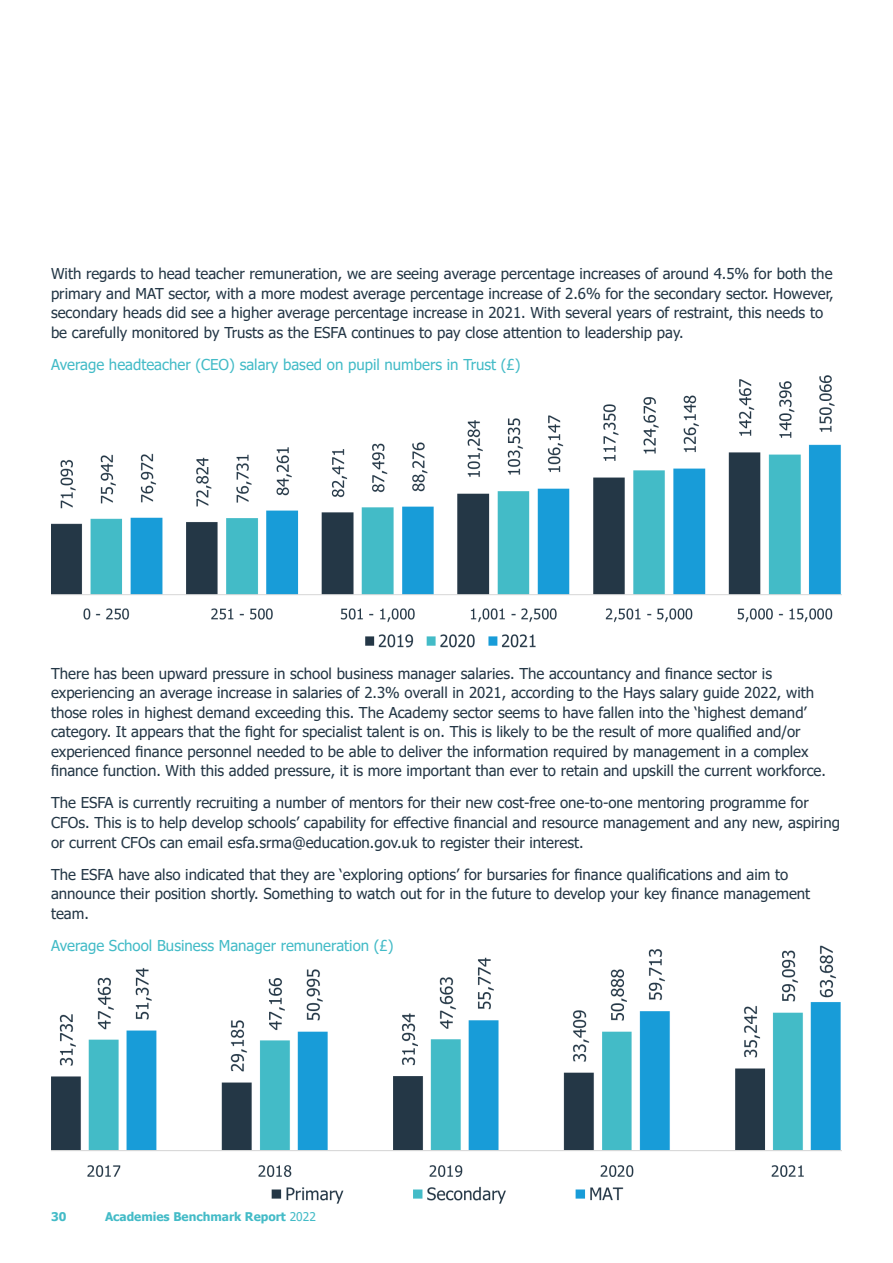
<style>
.page{position:relative;width:893px;height:1263px;background:#fff}
.page>*{position:absolute;margin:0;border:0;box-sizing:border-box;transform-origin:0 0}
.Sub_head{font:15px/19.5px "Tahoma";color:#243746}
.Sub_head-2{font:15px "Tahoma";color:#43bbc7}
.t1{font:700 12px "Tahoma";color:#43bbc7}
.s1{font-weight:400}
</style>
<div class="page">
<img style="left:51px;top:945px;width:791px;height:259px">
<img style="left:365px;top:634px;width:171px;height:14px">
<img style="left:51px;top:375px;width:791px;height:248px">
<p class="Sub_head" style="left:51px;top:265px;width:784px">With regards to head teacher remuneration, we are seeing average percentage increases of around 4.5% for both the primary and MAT sector, with a more modest average percentage increase of 2.6% for the secondary sector. However, secondary heads did see a higher average percentage increase in 2021. With several years of restraint, this needs to be carefully monitored by Trusts as the ESFA continues to pay close attention to leadership pay.</p>
<p class="Sub_head-2" style="left:51px;top:355px;width:471px">Average headteacher (CEO) salary based on pupil numbers in Trust (£)</p>
<p class="Sub_head" style="left:51px;top:664px;width:776px">There has been upward pressure in school business manager salaries. The accountancy and finance sector is experiencing an average increase in salaries of 2.3% overall in 2021, according to the Hays salary guide 2022, with those roles in highest demand exceeding this. The Academy sector seems to have fallen into the ‘highest demand’ category. It appears that the fight for specialist talent is on. This is likely to be the result of more qualified and/or experienced finance personnel needed to be able to deliver the information required by management in a complex finance function. With this added pressure, it is more important than ever to retain and upskill the current workforce.</p>
<p class="Sub_head" style="left:51px;top:794px;width:790px">The ESFA is currently recruiting a number of mentors for their new cost-free one-to-one mentoring programme for<br>CFOs. This is to help develop schools’ capability for effective financial and resource management and any new, aspiring or current CFOs can email esfa.srma@education.gov.uk to register their interest.</p>
<p class="Sub_head" style="left:51px;top:865px;width:761px">The ESFA have also indicated that they are ‘exploring options’ for bursaries for finance qualifications and aim to announce their position shortly. Something to watch out for in the future to develop your key finance management team.</p>
<p class="Sub_head-2" style="left:51px;top:935px;width:344px">Average School Business Manager remuneration (£)</p>
<p class="t1" style="left:51px;top:1208px;width:17px">30</p>
<p class="t1" style="left:105px;top:1208px;width:212px">Academies Benchmark Report <span class="s1">2022</span></p>
</div>
